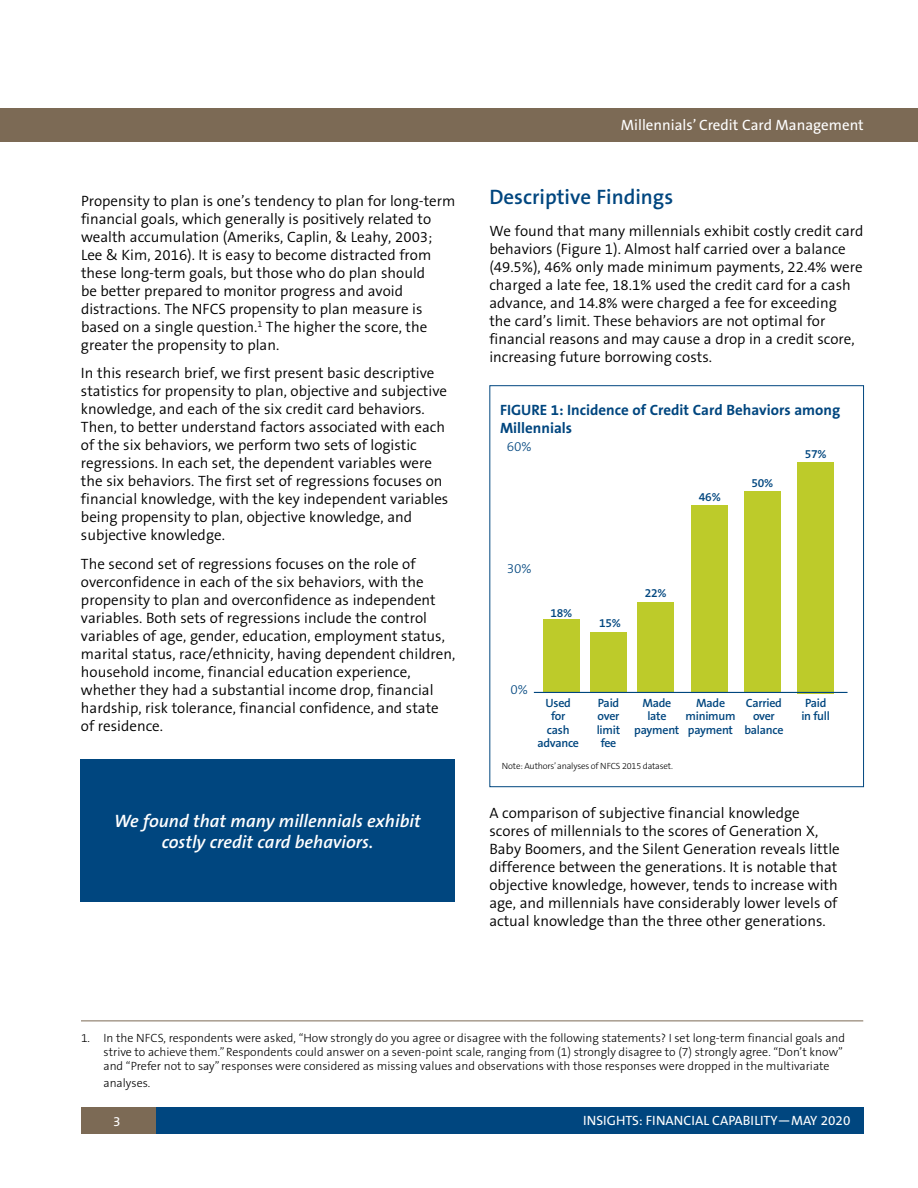
<style>
.page{position:relative;width:918px;height:1188px;background:#fff}
.page>*{position:absolute;margin:0;border:0;box-sizing:border-box;transform-origin:0 0}
.t1{font:600 21px "The Sans B6";color:#00467f}
.t2{font:italic 600 18px/21px "The Sans B6";color:#fff;text-align:center}
.t3{font:300 15px/18px "The Sans B4";color:#000}
.t4{font:700 15px/18px "The Sans B7";color:#00467f}
.t5{font:15px "The Sans B5 Plain";color:#fff}
.t6{font:13.5px "The Sans B5 Plain";color:#fff}
.t7{font:300 13.5px "The Sans B3";color:#00467f}
.t8{font:300 12px/14.4px "The Sans B3";color:#000}
.t9{font:600 12px/13.5px "The Sans B6";letter-spacing:-.02em;color:#00467f;text-align:center}
.t10{font:300 9px "The Sans B3";letter-spacing:-.02em;color:#000}
</style>
<div class="page">
<div style="left:155px;top:1107px;width:709px;height:27px;background:#00467f"></div>
<div style="left:81px;top:1107px;width:74px;height:27px;background:#7c6a55"></div>
<div style="left:0;top:108px;width:918px;height:34px;background:#7c6a55"></div>
<hr style="left:81px;top:1021px;width:782px;height:1px;background:#7c6a55">
<div style="left:543px;top:619px;width:36px;height:74px;background:#bdcb2a"></div>
<div style="left:489px;top:385px;width:375px;height:402px;border:1px solid #00467f"></div>
<div style="left:591px;top:632px;width:36px;height:61px;background:#bdcb2a"></div>
<div style="left:638px;top:603px;width:36px;height:90px;background:#bdcb2a"></div>
<div style="left:691px;top:506px;width:36px;height:187px;background:#bdcb2a"></div>
<div style="left:744px;top:491px;width:36px;height:202px;background:#bdcb2a"></div>
<div style="left:798px;top:462px;width:36px;height:231px;background:#bdcb2a"></div>
<hr style="left:534px;top:692px;width:314px;height:1px;background:#00467f">
<div style="left:80px;top:759px;width:375px;height:143px;background:#00467f"></div>
<p class="t3" style="left:81px;top:192px;width:376px">Propensity to plan is one’s tendency to plan for long-term financial goals, which generally is positively related to wealth accumulation (Ameriks, Caplin, &amp; Leahy, 2003; Lee &amp; Kim, 2016). It is easy to become distracted from these long-term goals, but those who do plan should<br>be better prepared to monitor progress and avoid distractions. The NFCS propensity to plan measure is based on a single question.<sup>1</sup> The higher the score, the greater the propensity to plan.</p>
<p class="t3" style="left:81px;top:365px;width:369px">In this research brief, we first present basic descriptive statistics for propensity to plan, objective and subjective knowledge, and each of the six credit card behaviors.<br>Then, to better understand factors associated with each of the six behaviors, we perform two sets of logistic regressions. In each set, the dependent variables were the six behaviors. The first set of regressions focuses on financial knowledge, with the key independent variables being propensity to plan, objective knowledge, and subjective knowledge.</p>
<p class="t3" style="left:81px;top:556px;width:376px">The second set of regressions focuses on the role of overconfidence in each of the six behaviors, with the propensity to plan and overconfidence as independent variables. Both sets of regressions include the control variables of age, gender, education, employment status, marital status, race/ethnicity, having dependent children, household income, financial education experience, whether they had a substantial income drop, financial hardship, risk tolerance, financial confidence, and state of residence.</p>
<p class="t5" style="left:621px;top:117px;width:244px">Millennials’ Credit Card Management</p>
<h1 class="t1" style="left:489px;top:186px;width:185px">Descriptive Findings</h1>
<p class="t3" style="left:489px;top:222px;width:376px">We found that many millennials exhibit costly credit card behaviors (Figure 1). Almost half carried over a balance (49.5%), 46% only made minimum payments, 22.4% were charged a late fee, 18.1% used the credit card for a cash advance, and 14.8% were charged a fee for exceeding<br>the card’s limit. These behaviors are not optimal for financial reasons and may cause a drop in a credit score, increasing future borrowing costs.</p>
<p class="t4" style="left:500px;top:401px;width:342px">FIGURE 1: Incidence of Credit Card Behaviors among<br>Millennials</p>
<p class="t7" style="left:507px;top:440px;width:26px">60%</p>
<p class="t9" style="left:805px;top:448px;width:23px">57%</p>
<p class="t7" style="left:507px;top:561px;width:26px">30%</p>
<p class="t9" style="left:550px;top:607px;width:23px">18%</p>
<p class="t7" style="left:511px;top:682px;width:19px">0%</p>
<p class="t9" style="left:599px;top:617px;width:23px">15%</p>
<p class="t9" style="left:645px;top:586px;width:23px">22%</p>
<p class="t9" style="left:699px;top:490px;width:23px">46%</p>
<p class="t9" style="left:752px;top:477px;width:23px">50%</p>
<p class="t9" style="left:538px;top:696px;width:43px">Used for<br>cash advance</p>
<p class="t10" style="left:502px;top:761px;width:173px">Note: Authors’analyses of NFCS 2015 dataset.</p>
<p class="t9" style="left:597px;top:696px;width:25px">Paid over limit fee</p>
<p class="t9" style="left:634px;top:696px;width:47px">Made late payment</p>
<p class="t9" style="left:686px;top:696px;width:52px">Made minimum payment</p>
<p class="t9" style="left:744px;top:696px;width:41px">Carried over balance</p>
<p class="t9" style="left:801px;top:696px;width:30px">Paid in full</p>
<p class="t2" style="left:114px;top:811px;width:308px">We found that many millennials exhibit costly credit card behaviors.</p>
<p class="t3" style="left:489px;top:804px;width:352px">A comparison of subjective financial knowledge scores of millennials to the scores of Generation X, Baby Boomers, and the Silent Generation reveals little difference between the generations. It is notable that objective knowledge, however, tends to increase with age, and millennials have considerably lower levels of actual knowledge than the three other generations.</p>
<p class="t8" style="left:103px;top:1031px;width:743px;text-indent:-22px">1. In the NFCS, respondents were asked, “How strongly do you agree or disagree with the following statements? I set long-term financial goals and strive to achieve them.” Respondents could answer on a seven-point scale, ranging from (1) strongly disagree to (7) strongly agree. “Don’t know” and “Prefer not to say”responses were considered as missing values and observations with those responses were dropped in the multivariate</p>
<p class="t8" style="left:103px;top:1076px;width:48px">analyses.</p>
<p class="t6" style="left:113px;top:1114px;width:9px">3</p>
<p class="t6" style="left:583px;top:1114px;width:269px">INSIGHTS: FINANCIAL CAPABILITY—MAY 2020</p>
</div>
